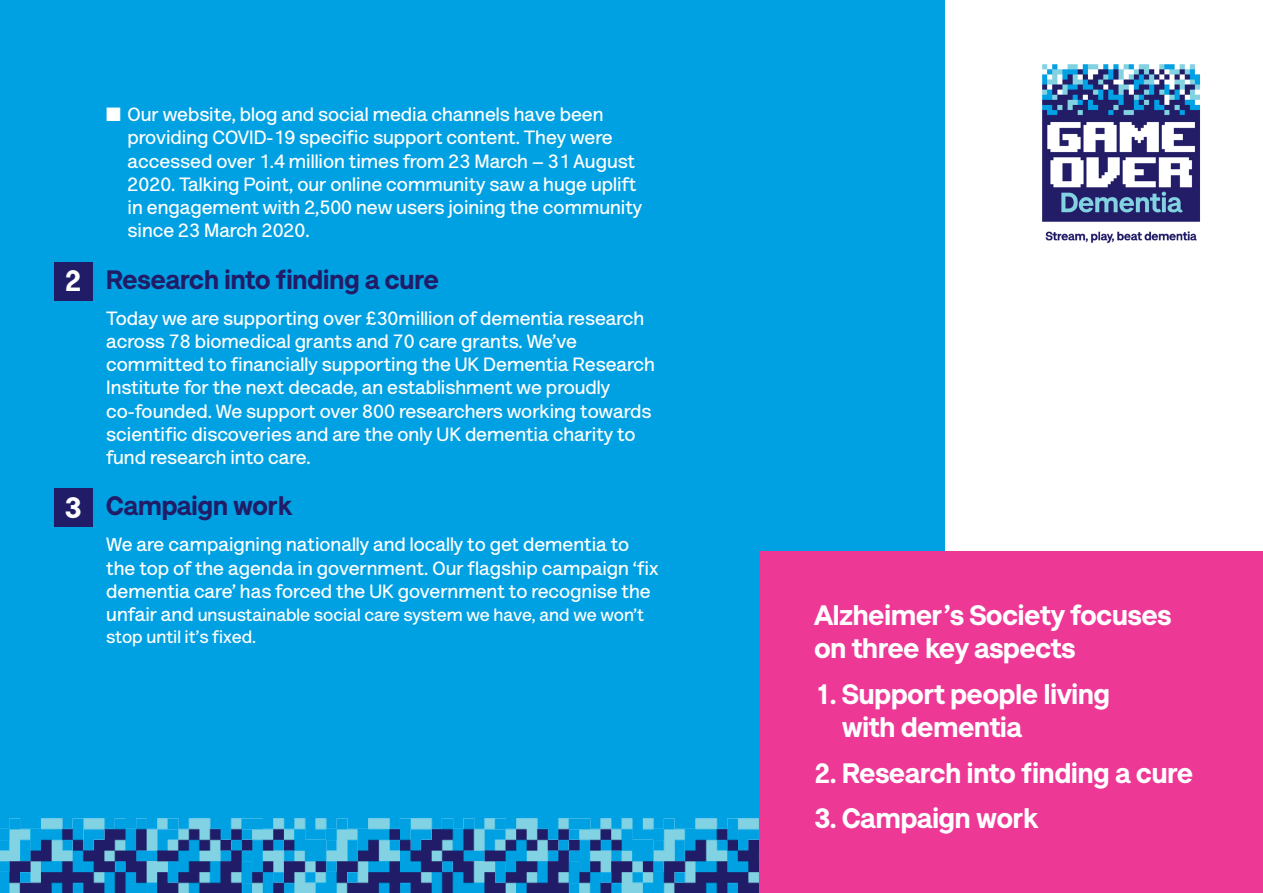
<style>
.page{position:relative;width:1263px;height:893px;background:#fff}
.page>*{position:absolute;margin:0;border:0;box-sizing:border-box;transform-origin:0 0}
.body_copy{font:900 30px "AS Lettera Text";color:#fff}
.pull_out_box_info{font:900 28.5px/33px "AS Lettera Text";color:#fff}
.subheads{font:900 27px "AS Lettera Text";color:#211c67}
.body_copy-2{font:700 19.5px/23.2px "AS Lettera Text";color:#fff}
.body_copy-3{font:700 18px/21.8px "AS Lettera Text";color:#fff}
.s1{font-size:19.5px}
</style>
<div class="page">
<div style="left:0;top:0;width:944px;height:893px;background:#00a1e3"></div>
<img style="left:0;top:818px;width:759px;height:75px">
<div style="left:759px;top:552px;width:504px;height:341px;background:#ed3896"></div>
<img style="left:1042px;top:64px;width:159px;height:180px">
<div style="left:54px;top:262px;width:38px;height:38px;background:#211c67"></div>
<div style="left:54px;top:488px;width:38px;height:39px;background:#211c67"></div>
<p class="body_copy" style="left:65px;top:256px;width:18px">2</p>
<p class="body_copy" style="left:65px;top:483px;width:18px">3</p>
<p class="body_copy-2" style="left:128px;top:101px;width:516px;text-indent:-21px">■ Our website, blog and social media channels have been providing COVID-19 specific support content. They were accessed over 1.4 million times from 23 March – 31 August 2020. Talking Point, our online community saw a huge uplift in engagement with 2,500 new users joining the community since 23 March 2020.</p>
<p class="subheads" style="left:106px;top:257px;width:334px">Research into finding a cure</p>
<p class="body_copy-2" style="left:106px;top:305px;width:550px">Today we are supporting over £30million of dementia research across 78 biomedical grants and 70 care grants. We’ve committed to financially supporting the UK Dementia Research Institute for the next decade, an establishment we proudly co-founded. We support over 800 researchers working towards scientific discoveries and are the only UK dementia charity to fund research into care.</p>
<p class="subheads" style="left:106px;top:484px;width:187px">Campaign work</p>
<p class="body_copy-2" style="left:106px;top:532px;width:554px">We are campaigning nationally and locally to get dementia to the top of the agenda in government. Our flagship campaign ‘fix dementia care’ has forced the UK government to recognise the</p>
<p class="body_copy-3" style="left:106px;top:603px;width:539px"><span class="s1">unfair and</span> unsustainable social care system we have, and we won’t stop until it’s fixed.</p>
<p class="pull_out_box_info" style="left:814px;top:596px;width:358px">Alzheimer’s Society focuses on three key aspects</p>
<p class="pull_out_box_info" style="left:842px;top:675px;width:269px;text-indent:-28px">1. Support people living with dementia</p>
<p class="pull_out_box_info" style="left:814px;top:754px;width:380px">2. Research into finding a cure</p>
<p class="pull_out_box_info" style="left:814px;top:800px;width:226px">3. Campaign work</p>
</div>
